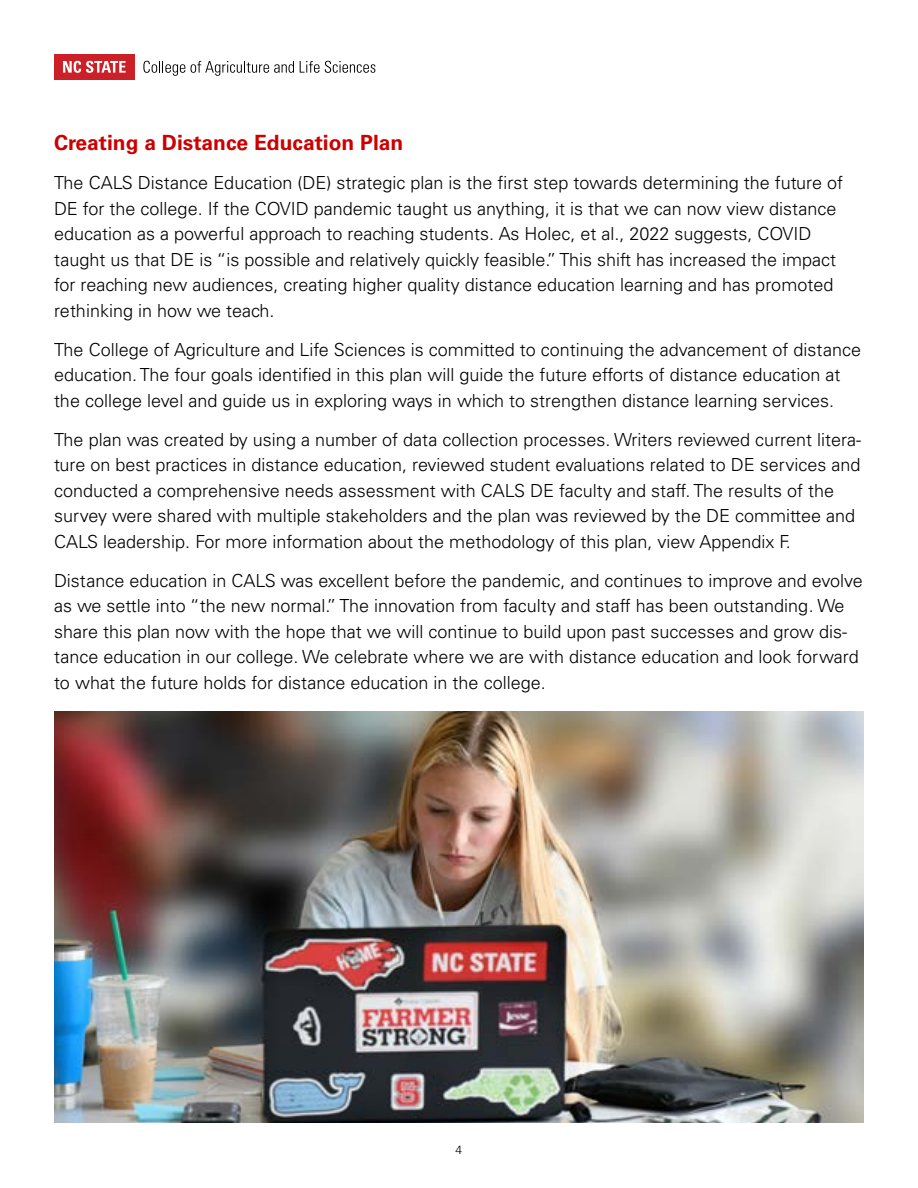
<style>
.page{position:relative;width:918px;height:1188px;background:#fff}
.page>*{position:absolute;margin:0;border:0;box-sizing:border-box;transform-origin:0 0}
.t1{font:700 21px "Univers LT Std";color:#c00}
.Base{font:300 18px/25.5px "Univers LT Std";color:#000}
.t2{font:300 12px "Univers LT Std";color:#000}
</style>
<div class="page">
<div style="left:54px;top:54px;width:81px;height:26px;background:#cb2027"></div>
<svg style="left:63px;top:61px;width:63px;height:12px"></svg>
<svg style="left:143px;top:61px;width:42px;height:15px"></svg>
<svg style="left:191px;top:61px;width:103px;height:15px"></svg>
<svg style="left:300px;top:61px;width:75px;height:12px"></svg>
<img style="left:54px;top:712px;width:810px;height:410px">
<p class="t1" style="left:54px;top:131px;width:351px">Creating a Distance Education Plan</p>
<p class="Base" style="left:54px;top:170px;width:791px">The CALS Distance Education (DE) strategic plan is the first step towards determining the future of DE for the college. If the COVID pandemic taught us anything, it is that we can now view distance education as a powerful approach to reaching students. As Holec, et al., 2022 suggests, COVID taught us that DE is “is possible and relatively quickly feasible.” This shift has increased the impact for reaching new audiences, creating higher quality distance education learning and has promoted rethinking in how we teach.</p>
<p class="Base" style="left:54px;top:337px;width:809px">The College of Agriculture and Life Sciences is committed to continuing the advancement of distance education. The four goals identified in this plan will guide the future efforts of distance education at the college level and guide us in exploring ways in which to strengthen distance learning services.</p>
<p class="Base" style="left:54px;top:427px;width:809px">The plan was created by using a number of data collection processes. Writers reviewed current litera&shy;ture on best practices in distance education, reviewed student evaluations related to DE services and conducted a comprehensive needs assessment with CALS DE faculty and staff. The results of the survey were shared with multiple stakeholders and the plan was reviewed by the DE committee and CALS leadership. For more information about the methodology of this plan, view Appendix F.</p>
<p class="Base" style="left:54px;top:568px;width:810px">Distance education in CALS was excellent before the pandemic, and continues to improve and evolve as we settle into “the new normal.” The innovation from faculty and staff has been outstanding. We share this plan now with the hope that we will continue to build upon past successes and grow dis&shy;tance education in our college. We celebrate where we are with distance education and look forward to what the future holds for distance education in the college.</p>
<p class="t2" style="left:456px;top:1142px;width:8px">4</p>
</div>
